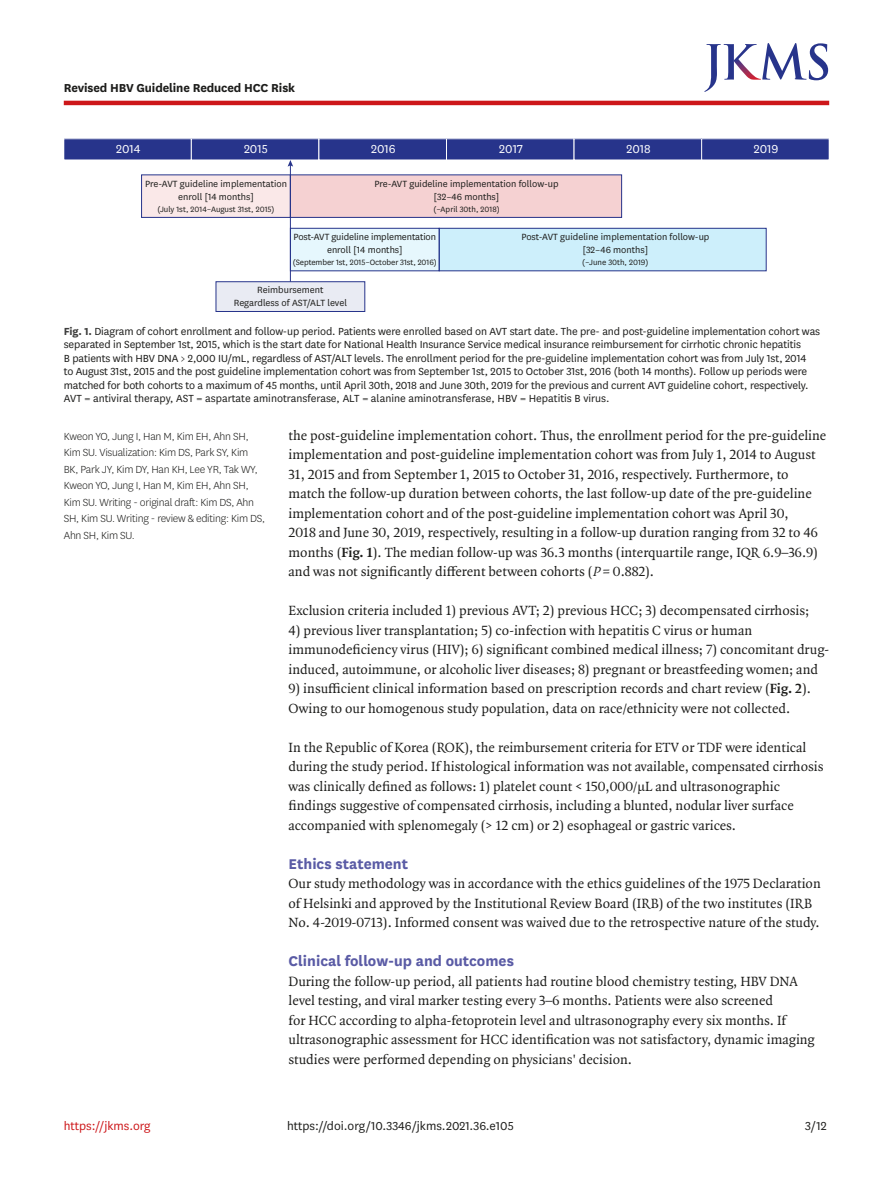
<style>
.page{position:relative;width:893px;height:1191px;background:#fff}
.page>*{position:absolute;margin:0;border:0;box-sizing:border-box;transform-origin:0 0}
.body_title2{font:700 16.5px "National";color:#5a5ba5}
.body_p{font:14.25px/19.5px "Quadraat OT";color:#1d1d1b}
.body_p_first{font:14.25px/19.5px "Quadraat OT";color:#1d1d1b}
.doi_running_footer{font:13.5px "National";color:#1d1d1b}
.alt-title-type{font:700 13.5px "National";letter-spacing:-.01em;color:#1d1d1b}
.t1{font:13.5px "National";color:#fff}
.t2{font:13.5px "National";color:#cd171a}
.fig_caption{font:12px/13.5px "National";letter-spacing:-.01em;color:#1d1d1b}
.conflict_p{font:300 12px/16.5px "National";letter-spacing:-.02em;color:#1d1d1b}
.t3{font:10.5px/12.6px "National";color:#1d1d1b;text-align:center}
.t4{font:9px "National";color:#1d1d1b}
.s1{font-weight:700;color:#3d3d3c}
.s2{font-weight:700}
.s3{font-style:italic}
.s4{font-family:"Times New Roman"}
</style>
<div class="page">
<hr style="left:64px;top:101px;width:765px;height:4px;background:#cd171a">
<svg style="left:704px;top:43px;width:124px;height:49px"></svg>
<div style="left:142px;top:175px;width:148px;height:42px;background:#fae8e8"></div>
<div style="left:141px;top:174px;width:150px;height:44px;border:1px solid #27348b"></div>
<div style="left:64px;top:139px;width:127px;height:21px;background:#27348b"></div>
<div style="left:64px;top:138px;width:128px;height:22px;border:1px solid #fff"></div>
<div style="left:290px;top:175px;width:332px;height:42px;background:#f5d1d2"></div>
<div style="left:290px;top:174px;width:332px;height:44px;border:1px solid #27348b"></div>
<div style="left:290px;top:228px;width:149px;height:43px;background:#e6f7fd"></div>
<div style="left:290px;top:228px;width:150px;height:43px;border:1px solid #27348b"></div>
<div style="left:216px;top:282px;width:149px;height:29px;background:#e9ebf3"></div>
<div style="left:216px;top:281px;width:149px;height:31px;border:1px solid #27348b"></div>
<div style="left:439px;top:228px;width:327px;height:43px;background:#cdeffb"></div>
<div style="left:439px;top:228px;width:328px;height:43px;border:1px solid #27348b"></div>
<div style="left:191px;top:139px;width:128px;height:21px;background:#27348b"></div>
<div style="left:191px;top:138px;width:128px;height:22px;border:1px solid #fff"></div>
<div style="left:319px;top:139px;width:127px;height:21px;background:#27348b"></div>
<div style="left:319px;top:138px;width:128px;height:22px;border:1px solid #fff"></div>
<div style="left:446px;top:139px;width:128px;height:21px;background:#27348b"></div>
<div style="left:446px;top:138px;width:128px;height:22px;border:1px solid #fff"></div>
<div style="left:574px;top:139px;width:128px;height:21px;background:#27348b"></div>
<div style="left:574px;top:138px;width:128px;height:22px;border:1px solid #fff"></div>
<div style="left:702px;top:139px;width:127px;height:21px;background:#27348b"></div>
<div style="left:701px;top:138px;width:128px;height:22px;border:1px solid #fff"></div>
<hr style="left:290px;top:164px;width:1px;height:118px;background:#27348b">
<svg style="left:288px;top:160px;width:5px;height:7px"></svg>
<p class="alt-title-type" style="left:64px;top:78px;width:233px">Revised HBV Guideline Reduced HCC Risk</p>
<p class="t1" style="left:116px;top:140px;width:26px">2014</p>
<p class="t1" style="left:244px;top:140px;width:25px">2015</p>
<p class="t1" style="left:371px;top:140px;width:26px">2016</p>
<p class="t1" style="left:499px;top:140px;width:25px">2017</p>
<p class="t1" style="left:626px;top:140px;width:26px">2018</p>
<p class="t1" style="left:754px;top:140px;width:26px">2019</p>
<p class="t3" style="left:374px;top:177px;width:186px">Pre-AVT guideline implementation follow-up [32–46 months]</p>
<p class="t4" style="left:433px;top:203px;width:68px">(–April 30th, 2018)</p>
<p class="t3" style="left:294px;top:230px;width:144px">Post-AVT guideline implementation enroll [14 months]</p>
<p class="t4" style="left:293px;top:256px;width:145px">(September 1st, 2015–October 31st, 2016)</p>
<p class="t3" style="left:234px;top:283px;width:115px">Reimbursement<br>Regardless of AST/ALT level</p>
<p class="t3" style="left:145px;top:177px;width:143px">Pre-AVT guideline implementation enroll [14 months]</p>
<p class="t4" style="left:157px;top:203px;width:119px">(July 1st, 2014–August 31st, 2015)</p>
<p class="t3" style="left:521px;top:230px;width:190px">Post-AVT guideline implementation follow-up [32–46 months]</p>
<p class="t4" style="left:582px;top:256px;width:68px">(–June 30th, 2019)</p>
<p class="fig_caption" style="left:64px;top:323px;width:758px"><span class="s1">Fig. 1.</span> Diagram of cohort enrollment and follow-up period. Patients were enrolled based on AVT start date. The pre- and post-guideline implementation cohort was separated in September 1st, 2015, which is the start date for National Health Insurance Service medical insurance reimbursement for cirrhotic chronic hepatitis<br>B patients with HBV DNA &gt; 2,000 IU/mL, regardless of AST/ALT levels. The enrollment period for the pre-guideline implementation cohort was from July 1st, 2014<br>to August 31st, 2015 and the post guideline implementation cohort was from September 1st, 2015 to October 31st, 2016 (both 14 months). Follow up periods were matched for both cohorts to a maximum of 45 months, until April 30th, 2018 and June 30th, 2019 for the previous and current AVT guideline cohort, respectively.<br>AVT = antiviral therapy, AST = aspartate aminotransferase, ALT = alanine aminotransferase, HBV = Hepatitis B virus.</p>
<p class="conflict_p" style="left:64px;top:427px;width:203px">Kweon YO, Jung I, Han M, Kim EH, Ahn SH, Kim SU. Visualization: Kim DS, Park SY, Kim BK, Park JY, Kim DY, Han KH, Lee YR, Tak WY, Kweon YO, Jung I, Han M, Kim EH, Ahn SH, Kim SU. Writing - original draft: Kim DS, Ahn SH, Kim SU. Writing - review &amp; editing: Kim DS, Ahn SH, Kim SU.</p>
<p class="body_p" style="left:289px;top:425px;width:539px">the post-guideline implementation cohort. Thus, the enrollment period for the pre-guideline implementation and post-guideline implementation cohort was from July 1, 2014 to August 31, 2015 and from September 1, 2015 to October 31, 2016, respectively. Furthermore, to match the follow-up duration between cohorts, the last follow-up date of the pre-guideline implementation cohort and of the post-guideline implementation cohort was April 30,<br>2018 and June 30, 2019, respectively, resulting in a follow-up duration ranging from 32 to 46 months (<span class="s2">Fig. 1</span>). The median follow-up was 36.3 months (interquartile range, IQR 6.9–36.9) and was not significantly different between cohorts (<span class="s3">P</span> = 0.882).</p>
<p class="body_p" style="left:289px;top:601px;width:522px">Exclusion criteria included 1) previous AVT; 2) previous HCC; 3) decompensated cirrhosis;</p>
<p class="body_p" style="left:289px;top:620px;width:542px">4) previous liver transplantation; 5) co-infection with hepatitis C virus or human immunodeficiency virus (HIV); 6) significant combined medical illness; 7) concomitant drug&shy;induced, autoimmune, or alcoholic liver diseases; 8) pregnant or breastfeeding women; and</p>
<p class="body_p" style="left:289px;top:679px;width:524px">9) insufficient clinical information based on prescription records and chart review (<span class="s2">Fig. 2</span>).<br>Owing to our homogenous study population, data on race/ethnicity were not collected.</p>
<p class="body_p" style="left:289px;top:737px;width:536px">In the Republic of Korea (ROK), the reimbursement criteria for ETV or TDF were identical during the study period. If histological information was not available, compensated cirrhosis was clinically defined as follows: 1) platelet count &lt; 150,000/<span class="s4">μ</span>L and ultrasonographic findings suggestive of compensated cirrhosis, including a blunted, nodular liver surface accompanied with splenomegaly (&gt; 12 cm) or 2) esophageal or gastric varices.</p>
<p class="body_title2" style="left:289px;top:852px;width:121px">Ethics statement</p>
<p class="body_p_first" style="left:289px;top:874px;width:534px">Our study methodology was in accordance with the ethics guidelines of the 1975 Declaration of Helsinki and approved by the Institutional Review Board (IRB) of the two institutes (IRB<br>No. 4-2019-0713). Informed consent was waived due to the retrospective nature of the study.</p>
<p class="body_title2" style="left:289px;top:949px;width:227px">Clinical follow-up and outcomes</p>
<p class="body_p_first" style="left:289px;top:971px;width:528px">During the follow-up period, all patients had routine blood chemistry testing, HBV DNA level testing, and viral marker testing every 3–6 months. Patients were also screened<br>for HCC according to alpha-fetoprotein level and ultrasonography every six months. If ultrasonographic assessment for HCC identification was not satisfactory, dynamic imaging studies were performed depending on physicians' decision.</p>
<p class="t2" style="left:64px;top:1116px;width:88px">https://jkms.org</p>
<p class="doi_running_footer" style="left:287px;top:1116px;width:228px">https://doi.org/10.3346/jkms.2021.36.e105</p>
<p class="doi_running_footer" style="left:805px;top:1116px;width:23px">3/12</p>
</div>
